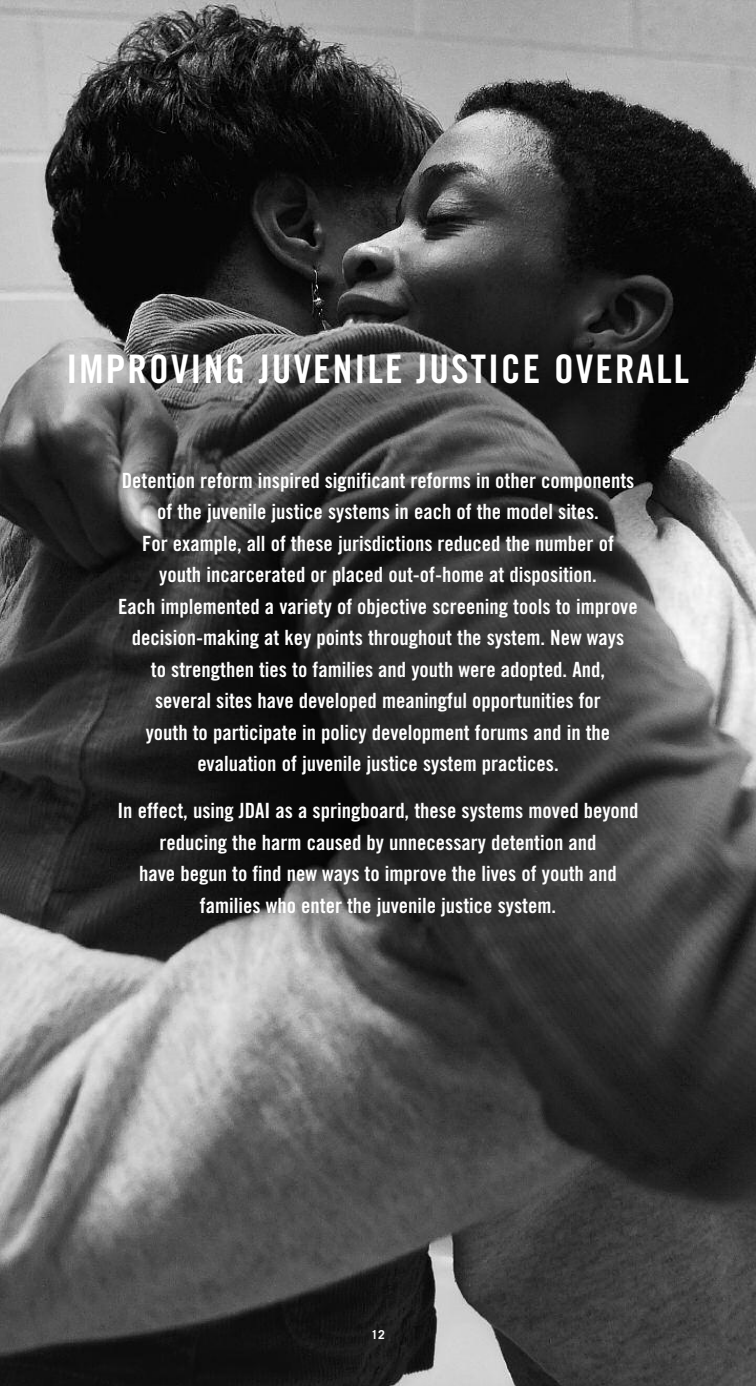
<style>
.page{position:relative;width:756px;height:1386px;background:#fff}
.page>*{position:absolute;margin:0;border:0;box-sizing:border-box;transform-origin:0 0}
.t1{font:39.38px "Trade Gothic Bold Cond Twenty";letter-spacing:.055em;color:#fff}
.t2{font:21px/31.5px "Trade Gothic Bold Cond Twenty";color:#fff;text-align:center}
.t3{font:700 12.25px "Trade Gothic";color:#fff}
</style>
<div class="page">
<img style="left:0;top:0;width:755px;height:1386px">
<hr style="left:755px;top:0;width:1px;height:1386px;background:#f3e883">
<h1 class="t1" style="left:67px;top:354px;width:624px">IMPROVING JUVENILE JUSTICE OVERALL</h1>
<p class="t2" style="left:118px;top:466px;width:521px">Detention reform inspired significant reforms in other components of the juvenile justice systems in each of the model sites.<br>For example, all of these jurisdictions reduced the number of<br>youth incarcerated or placed out-of-home at disposition.<br>Each implemented a variety of objective screening tools to improve decision-making at key points throughout the system. New ways<br>to strengthen ties to families and youth were adopted. And,<br>several sites have developed meaningful opportunities for<br>youth to participate in policy development forums and in the evaluation of juvenile justice system practices.</p>
<p class="t2" style="left:117px;top:797px;width:523px">In effect, using JDAI as a springboard, these systems moved beyond reducing the harm caused by unnecessary detention and<br>have begun to find new ways to improve the lives of youth and families who enter the juvenile justice system.</p>
<p class="t3" style="left:371px;top:1330px;width:15px">12</p>
</div>
